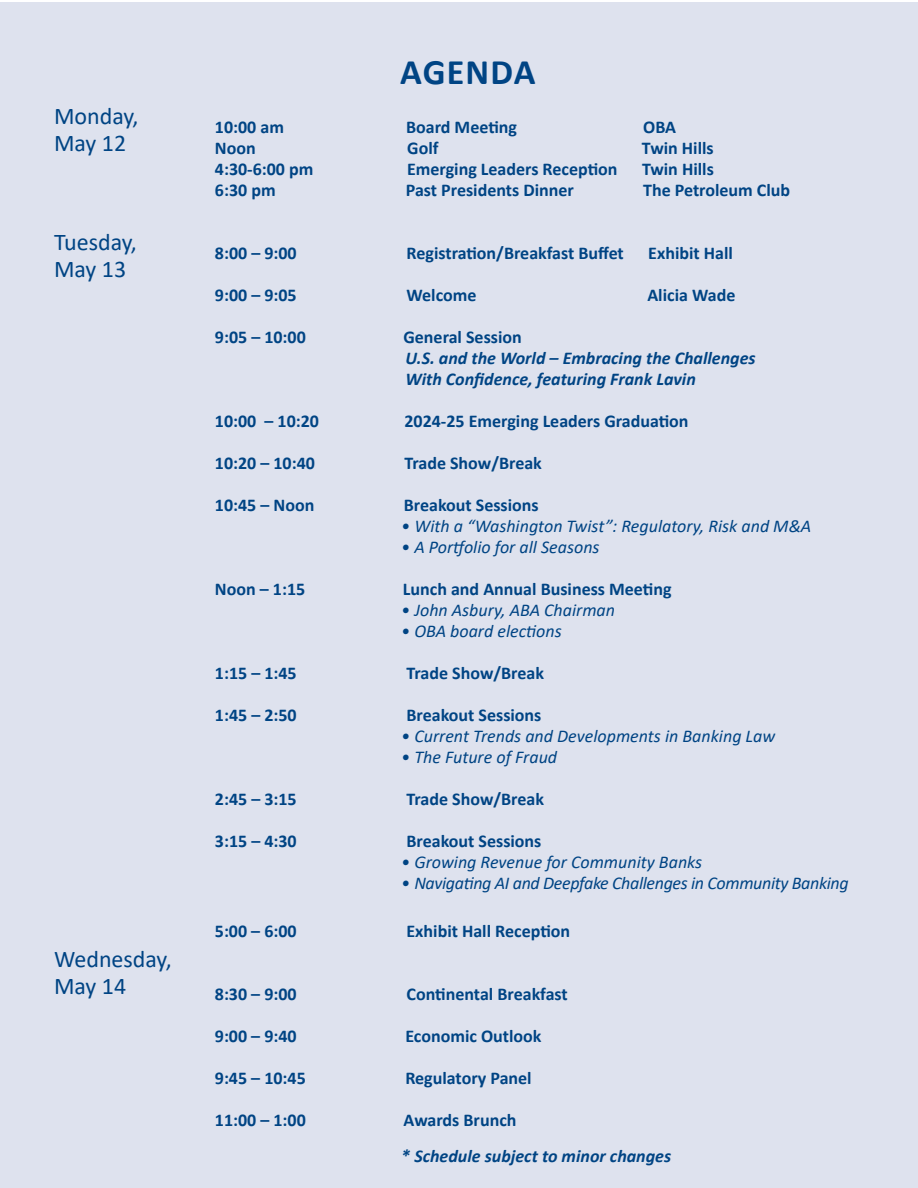
<style>
.page{position:relative;width:918px;height:1188px;background:#fff}
.page>*{position:absolute;margin:0;border:0;box-sizing:border-box;transform-origin:0 0}
.t1{font:700 36px "Calibri";letter-spacing:.03em;color:#004484}
.t2{font:24px/27px "Calibri";color:#004484}
.t3{font:700 18px "Calibri";color:#004484}
.t4{font:italic 18px "Calibri";color:#004484}
.t5{font:italic 700 18px/21px "Calibri";color:#004484}
.t6{font:italic 18px "Calibri";letter-spacing:-.02em;color:#004484}
</style>
<div class="page">
<div style="left:0;top:2px;width:918px;height:1186px;background:#dee2ee"></div>
<h2 class="t2" style="left:54px;top:102px;width:86px">Monday,<br>May 12</h2>
<h2 class="t2" style="left:54px;top:228px;width:84px">Tuesday,<br>May 13</h2>
<h2 class="t2" style="left:54px;top:945px;width:119px">Wednesday,<br>May 14</h2>
<h1 class="t1" style="left:400px;top:46px;width:137px">AGENDA</h1>
<p class="t3" style="left:215px;top:114px;width:71px">10:00 am</p>
<p class="t3" style="left:406px;top:114px;width:113px">Board Meeting</p>
<p class="t3" style="left:643px;top:114px;width:35px">OBA</p>
<p class="t3" style="left:215px;top:135px;width:42px">Noon</p>
<p class="t3" style="left:407px;top:135px;width:33px">Golf</p>
<p class="t3" style="left:642px;top:135px;width:73px">Twin Hills</p>
<p class="t3" style="left:215px;top:156px;width:100px">4:30-6:00 pm</p>
<p class="t3" style="left:407px;top:156px;width:212px">Emerging Leaders Reception</p>
<p class="t3" style="left:642px;top:156px;width:73px">Twin Hills</p>
<p class="t3" style="left:215px;top:177px;width:62px">6:30 pm</p>
<p class="t3" style="left:406px;top:177px;width:170px">Past Presidents Dinner</p>
<p class="t3" style="left:643px;top:177px;width:149px">The Petroleum Club</p>
<p class="t3" style="left:215px;top:240px;width:83px">8:00 – 9:00</p>
<p class="t3" style="left:407px;top:240px;width:219px">Registration/Breakfast Buffet</p>
<p class="t3" style="left:648px;top:240px;width:86px">Exhibit Hall</p>
<p class="t3" style="left:215px;top:282px;width:83px">9:00 – 9:05</p>
<p class="t3" style="left:407px;top:282px;width:71px">Welcome</p>
<p class="t3" style="left:647px;top:282px;width:89px">Alicia Wade</p>
<p class="t3" style="left:215px;top:324px;width:92px">9:05 – 10:00</p>
<p class="t3" style="left:403px;top:324px;width:120px">General Session</p>
<p class="t5" style="left:405px;top:346px;width:352px">U.S. and the World – Embracing the Challenges<br>With Confidence, featuring Frank Lavin</p>
<p class="t3" style="left:215px;top:408px;width:106px">10:00 – 10:20</p>
<p class="t3" style="left:404px;top:408px;width:286px">2024-25 Emerging Leaders Graduation</p>
<p class="t3" style="left:215px;top:450px;width:102px">10:20 – 10:40</p>
<p class="t3" style="left:404px;top:450px;width:139px">Trade Show/Break</p>
<p class="t3" style="left:215px;top:492px;width:101px">10:45 – Noon</p>
<p class="t3" style="left:404px;top:492px;width:136px">Breakout Sessions</p>
<p class="t4" style="left:401px;top:513px;width:412px">• With a “Washington Twist”: Regulatory, Risk and M&amp;A</p>
<p class="t4" style="left:401px;top:534px;width:200px">• A Portfolio for all Seasons</p>
<p class="t3" style="left:215px;top:576px;width:92px">Noon – 1:15</p>
<p class="t3" style="left:403px;top:576px;width:270px">Lunch and Annual Business Meeting</p>
<p class="t4" style="left:401px;top:597px;width:215px">• John Asbury, ABA Chairman</p>
<p class="t4" style="left:401px;top:618px;width:162px">• OBA board elections</p>
<p class="t3" style="left:215px;top:660px;width:83px">1:15 – 1:45</p>
<p class="t3" style="left:407px;top:660px;width:139px">Trade Show/Break</p>
<p class="t3" style="left:215px;top:702px;width:83px">1:45 – 2:50</p>
<p class="t3" style="left:407px;top:702px;width:136px">Breakout Sessions</p>
<p class="t4" style="left:401px;top:723px;width:376px">• Current Trends and Developments in Banking Law</p>
<p class="t4" style="left:401px;top:744px;width:157px">• The Future of Fraud</p>
<p class="t3" style="left:215px;top:786px;width:83px">2:45 – 3:15</p>
<p class="t3" style="left:407px;top:786px;width:139px">Trade Show/Break</p>
<p class="t3" style="left:215px;top:828px;width:83px">3:15 – 4:30</p>
<p class="t3" style="left:407px;top:828px;width:136px">Breakout Sessions</p>
<p class="t4" style="left:401px;top:849px;width:302px">• Growing Revenue for Community Banks</p>
<p class="t6" style="left:401px;top:870px;width:449px">• Navigating AI and Deepfake Challenges in Community Banking</p>
<p class="t3" style="left:215px;top:918px;width:83px">5:00 – 6:00</p>
<p class="t3" style="left:407px;top:918px;width:165px">Exhibit Hall Reception</p>
<p class="t3" style="left:215px;top:981px;width:83px">8:30 – 9:00</p>
<p class="t3" style="left:407px;top:981px;width:163px">Continental Breakfast</p>
<p class="t3" style="left:215px;top:1023px;width:83px">9:00 – 9:40</p>
<p class="t3" style="left:405px;top:1023px;width:138px">Economic Outlook</p>
<p class="t3" style="left:215px;top:1065px;width:92px">9:45 – 10:45</p>
<p class="t3" style="left:405px;top:1065px;width:128px">Regulatory Panel</p>
<p class="t3" style="left:215px;top:1107px;width:92px">11:00 – 1:00</p>
<p class="t3" style="left:403px;top:1107px;width:115px">Awards Brunch</p>
<p class="t5" style="left:401px;top:1144px;width:271px">* Schedule subject to minor changes</p>
</div>
